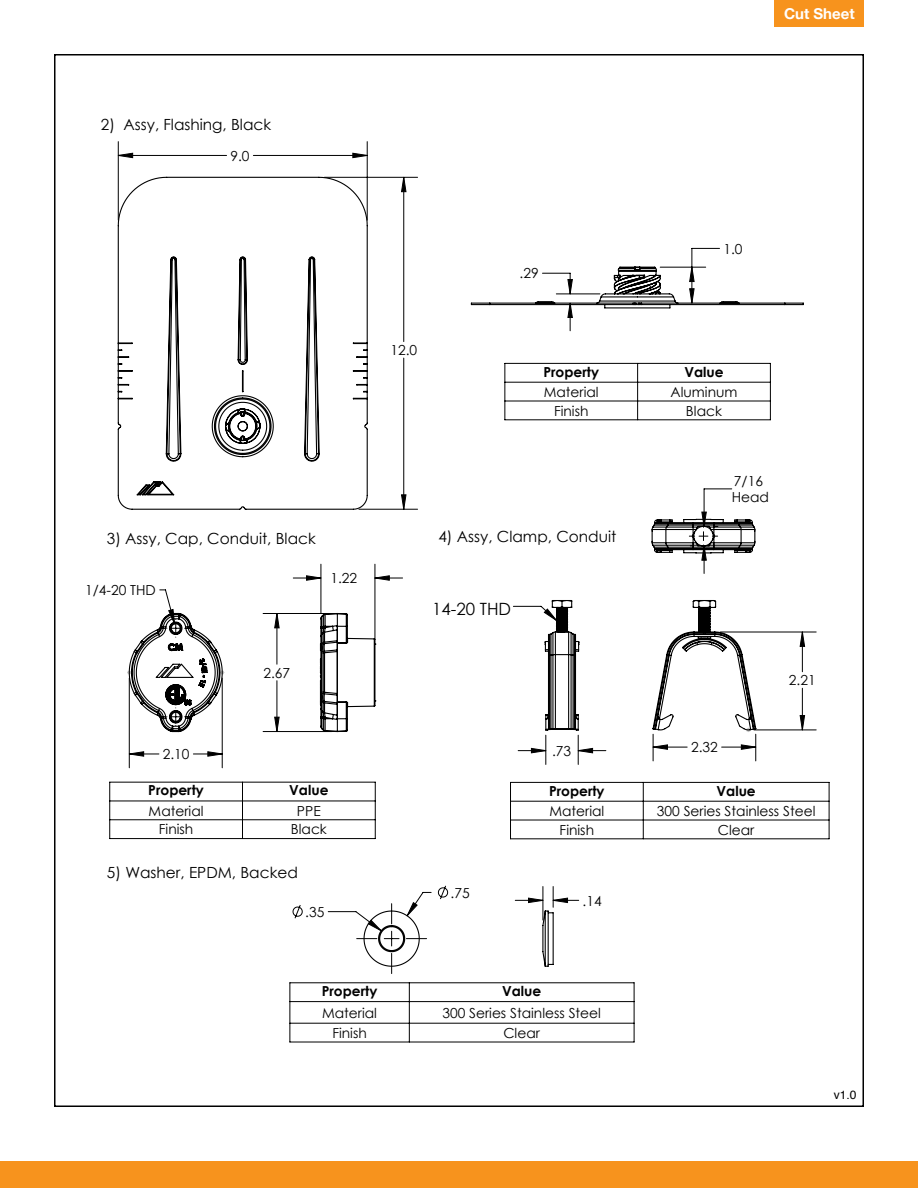
<style>
.page{position:relative;width:918px;height:1188px;background:#fff}
.page>*{position:absolute;margin:0;border:0;box-sizing:border-box;transform-origin:0 0}
.t1{font:16.95px "Century Gothic";color:#000}
.t2{font:15.3px "Century Gothic";color:#000}
.t3{font:700 15px "Helvetica Neue";color:#fff}
.t4{font:13.8px/16.5px "Century Gothic";color:#000}
.t5{font:700 13.8px "Century Gothic";color:#000}
.t6{font:12px "Helvetica";color:#000}
</style>
<div class="page">
<div style="left:775px;top:0;width:89px;height:27px;background:#f7931d"></div>
<div style="left:0;top:1161px;width:918px;height:27px;background:#f7931d"></div>
<hr style="left:505px;top:419px;width:265px;height:1px;background:#000">
<hr style="left:770px;top:363px;width:1px;height:57px;background:#000">
<hr style="left:505px;top:363px;width:265px;height:1px;background:#000">
<hr style="left:505px;top:382px;width:265px;height:1px;background:#000">
<hr style="left:505px;top:401px;width:265px;height:1px;background:#000">
<hr style="left:109px;top:782px;width:1px;height:57px;background:#000">
<hr style="left:110px;top:838px;width:265px;height:1px;background:#000">
<hr style="left:110px;top:782px;width:265px;height:1px;background:#000">
<hr style="left:110px;top:801px;width:265px;height:1px;background:#000">
<hr style="left:110px;top:819px;width:265px;height:1px;background:#000">
<hr style="left:511px;top:838px;width:318px;height:1px;background:#000">
<hr style="left:829px;top:782px;width:1px;height:57px;background:#000">
<hr style="left:511px;top:782px;width:318px;height:1px;background:#000">
<hr style="left:511px;top:801px;width:318px;height:1px;background:#000">
<hr style="left:511px;top:820px;width:318px;height:1px;background:#000">
<hr style="left:289px;top:983px;width:1px;height:59px;background:#000">
<hr style="left:290px;top:1042px;width:344px;height:1px;background:#000">
<hr style="left:634px;top:983px;width:1px;height:59px;background:#000">
<hr style="left:290px;top:982px;width:344px;height:1px;background:#000">
<hr style="left:409px;top:983px;width:1px;height:59px;background:#000">
<hr style="left:290px;top:1001px;width:344px;height:1px;background:#000">
<hr style="left:290px;top:1023px;width:344px;height:1px;background:#000">
<hr style="left:754px;top:730px;width:62px;height:1px;background:#000">
<hr style="left:720px;top:632px;width:96px;height:1px;background:#000">
<svg style="left:756px;top:632px;width:49px;height:124px"></svg>
<svg style="left:118px;top:153px;width:638px;height:766px"></svg>
<svg style="left:117px;top:176px;width:251px;height:334px"></svg>
<svg style="left:470px;top:247px;width:334px;height:62px"></svg>
<svg style="left:126px;top:518px;width:631px;height:226px"></svg>
<svg style="left:357px;top:904px;width:70px;height:70px"></svg>
<svg style="left:542px;top:910px;width:12px;height:57px"></svg>
<p class="t3" style="left:784px;top:5px;width:72px">Cut Sheet</p>
<p class="t2" style="left:101px;top:114px;width:172px">2) Assy, Flashing, Black</p>
<p class="t4" style="left:230px;top:147px;width:21px">9.0</p>
<p class="t2" style="left:107px;top:527px;width:211px">3) Assy, Cap, Conduit, Black</p>
<p class="t4" style="left:85px;top:582px;width:72px">1/4-20 THD</p>
<p class="t4" style="left:330px;top:570px;width:28px">1.22</p>
<p class="t4" style="left:264px;top:664px;width:28px">2.67</p>
<p class="t4" style="left:163px;top:746px;width:28px">2.10</p>
<p class="t5" style="left:148px;top:780px;width:57px">Property</p>
<p class="t5" style="left:289px;top:780px;width:41px">Value</p>
<p class="t4" style="left:149px;top:802px;width:56px">Material</p>
<p class="t4" style="left:297px;top:802px;width:25px">PPE</p>
<p class="t4" style="left:159px;top:821px;width:36px">Finish</p>
<p class="t4" style="left:291px;top:821px;width:38px">Black</p>
<p class="t2" style="left:107px;top:861px;width:192px">5) Washer, EPDM, Backed</p>
<p class="t4" style="left:305px;top:903px;width:21px">.35</p>
<p class="t4" style="left:520px;top:265px;width:21px">.29</p>
<p class="t4" style="left:723px;top:240px;width:21px">1.0</p>
<p class="t4" style="left:390px;top:342px;width:28px">12.0</p>
<p class="t5" style="left:543px;top:361px;width:57px">Property</p>
<p class="t5" style="left:684px;top:361px;width:41px">Value</p>
<p class="t4" style="left:544px;top:383px;width:56px">Material</p>
<p class="t4" style="left:671px;top:383px;width:68px">Aluminum</p>
<p class="t4" style="left:554px;top:402px;width:36px">Finish</p>
<p class="t4" style="left:686px;top:402px;width:38px">Black</p>
<p class="t2" style="left:438px;top:526px;width:179px">4) Assy, Clamp, Conduit</p>
<p class="t1" style="left:432px;top:597px;width:81px">14-20 THD</p>
<p class="t4" style="left:552px;top:742px;width:21px">.73</p>
<p class="t4" style="left:732px;top:472px;width:39px">7/16<br>Head</p>
<p class="t4" style="left:691px;top:739px;width:28px">2.32</p>
<p class="t4" style="left:789px;top:672px;width:28px">2.21</p>
<p class="t4" style="left:451px;top:884px;width:21px">.75</p>
<p class="t5" style="left:549px;top:780px;width:57px">Property</p>
<p class="t5" style="left:717px;top:780px;width:41px">Value</p>
<p class="t4" style="left:549px;top:802px;width:56px">Material</p>
<p class="t4" style="left:657px;top:802px;width:160px">300 Series Stainless Steel</p>
<p class="t4" style="left:560px;top:821px;width:36px">Finish</p>
<p class="t4" style="left:718px;top:821px;width:38px">Clear</p>
<p class="t4" style="left:583px;top:892px;width:21px">.14</p>
<p class="t5" style="left:322px;top:981px;width:57px">Property</p>
<p class="t5" style="left:502px;top:981px;width:41px">Value</p>
<p class="t4" style="left:322px;top:1004px;width:56px">Material</p>
<p class="t4" style="left:442px;top:1004px;width:160px">300 Series Stainless Steel</p>
<p class="t4" style="left:332px;top:1024px;width:36px">Finish</p>
<p class="t4" style="left:503px;top:1024px;width:38px">Clear</p>
<p class="t6" style="left:834px;top:1088px;width:24px">v1.0</p>
</div>
